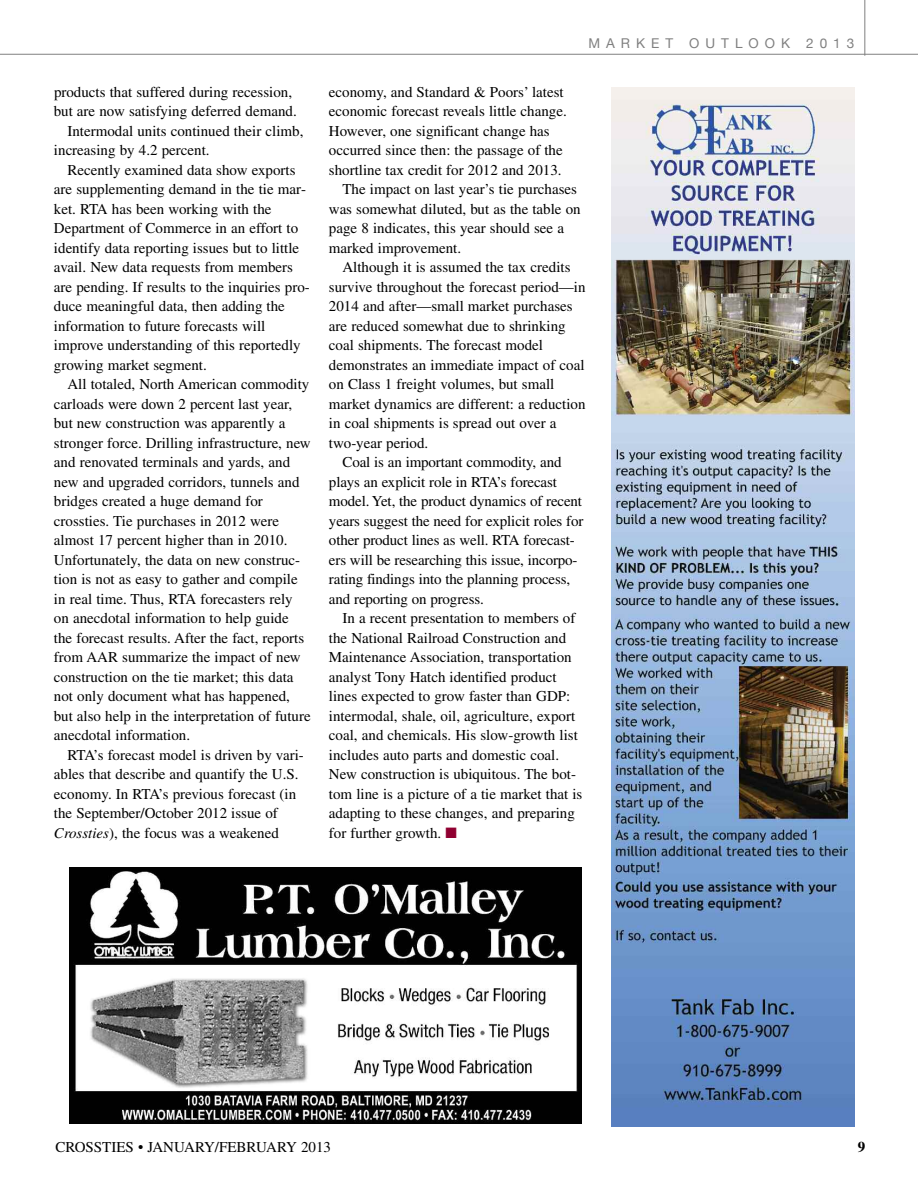
<style>
.page{position:relative;width:918px;height:1188px;background:#fff}
.page>*{position:absolute;margin:0;border:0;box-sizing:border-box;transform-origin:0 0}
.t1{font:15px "Times";color:#000}
.t2{font:700 15px "Times";color:#000}
.t3{font:13.5px "Helvetica Neue";letter-spacing:.445em;color:#808080}
.s1{font-style:italic}
.s2{color:#900031}
</style>
<div class="page">
<hr style="left:864px;top:0;width:1px;height:56px;background:#808080">
<hr style="left:0;top:54px;width:918px;height:1px;background:#808080">
<img style="left:70px;top:867px;width:511px;height:257px">
<img style="left:611px;top:87px;width:243px;height:1040px">
<p class="t1" style="left:54px;top:86px;width:240px">products that suffered during recession,</p>
<p class="t1" style="left:54px;top:106px;width:244px">but are now satisfying deferred demand.</p>
<p class="t1" style="left:67px;top:125px;width:238px">Intermodal units continued their climb,</p>
<p class="t1" style="left:54px;top:145px;width:157px">increasing by 4.2 percent.</p>
<p class="t1" style="left:67px;top:164px;width:230px">Recently examined data show exports</p>
<p class="t1" style="left:54px;top:184px;width:254px">are supplementing demand in the tie mar-</p>
<p class="t1" style="left:54px;top:203px;width:219px">ket. RTA has been working with the</p>
<p class="t1" style="left:54px;top:223px;width:246px">Department of Commerce in an effort to</p>
<p class="t1" style="left:54px;top:242px;width:247px">identify data reporting issues but to little</p>
<p class="t1" style="left:54px;top:262px;width:241px">avail. New data requests from members</p>
<p class="t1" style="left:54px;top:281px;width:257px">are pending. If results to the inquiries pro-</p>
<p class="t1" style="left:54px;top:301px;width:232px">duce meaningful data, then adding the</p>
<p class="t1" style="left:54px;top:320px;width:213px">information to future forecasts will</p>
<p class="t1" style="left:54px;top:340px;width:248px">improve understanding of this reportedly</p>
<p class="t1" style="left:54px;top:359px;width:154px">growing market segment.</p>
<p class="t1" style="left:67px;top:379px;width:243px">All totaled, North American commodity</p>
<p class="t1" style="left:54px;top:398px;width:240px">carloads were down 2 percent last year,</p>
<p class="t1" style="left:54px;top:418px;width:233px">but new construction was apparently a</p>
<p class="t1" style="left:54px;top:437px;width:258px">stronger force. Drilling infrastructure, new</p>
<p class="t1" style="left:54px;top:457px;width:238px">and renovated terminals and yards, and</p>
<p class="t1" style="left:54px;top:476px;width:247px">new and upgraded corridors, tunnels and</p>
<p class="t1" style="left:54px;top:496px;width:210px">bridges created a huge demand for</p>
<p class="t1" style="left:54px;top:515px;width:227px">crossties. Tie purchases in 2012 were</p>
<p class="t1" style="left:54px;top:535px;width:235px">almost 17 percent higher than in 2010.</p>
<p class="t1" style="left:54px;top:554px;width:248px">Unfortunately, the data on new construc-</p>
<p class="t1" style="left:54px;top:574px;width:245px">tion is not as easy to gather and compile</p>
<p class="t1" style="left:54px;top:593px;width:240px">in real time. Thus, RTA forecasters rely</p>
<p class="t1" style="left:54px;top:613px;width:236px">on anecdotal information to help guide</p>
<p class="t1" style="left:54px;top:632px;width:252px">the forecast results. After the fact, reports</p>
<p class="t1" style="left:54px;top:652px;width:248px">from AAR summarize the impact of new</p>
<p class="t1" style="left:54px;top:671px;width:241px">construction on the tie market; this data</p>
<p class="t1" style="left:54px;top:691px;width:237px">not only document what has happened,</p>
<p class="t1" style="left:54px;top:710px;width:258px">but also help in the interpretation of future</p>
<p class="t1" style="left:54px;top:730px;width:138px">anecdotal information.</p>
<p class="t1" style="left:67px;top:749px;width:238px">RTA’s forecast model is driven by vari-</p>
<p class="t1" style="left:54px;top:769px;width:246px">ables that describe and quantify the U.S.</p>
<p class="t1" style="left:54px;top:788px;width:244px">economy. In RTA’s previous forecast (in</p>
<p class="t1" style="left:54px;top:808px;width:225px">the September/October 2012 issue of</p>
<p class="t1" style="left:54px;top:827px;width:226px"><span class="s1">Crossties</span>), the focus was a weakened</p>
<p class="t3" style="left:588px;top:35px;width:267px">MARKET OUTLOOK 2013</p>
<p class="t1" style="left:329px;top:86px;width:236px">economy, and Standard &amp; Poors’ latest</p>
<p class="t1" style="left:329px;top:106px;width:239px">economic forecast reveals little change.</p>
<p class="t1" style="left:329px;top:125px;width:222px">However, one significant change has</p>
<p class="t1" style="left:329px;top:145px;width:235px">occurred since then: the passage of the</p>
<p class="t1" style="left:329px;top:164px;width:234px">shortline tax credit for 2012 and 2013.</p>
<p class="t1" style="left:342px;top:184px;width:236px">The impact on last year’s tie purchases</p>
<p class="t1" style="left:329px;top:203px;width:253px">was somewhat diluted, but as the table on</p>
<p class="t1" style="left:329px;top:223px;width:237px">page 8 indicates, this year should see a</p>
<p class="t1" style="left:329px;top:242px;width:134px">marked improvement.</p>
<p class="t1" style="left:342px;top:262px;width:230px">Although it is assumed the tax credits</p>
<p class="t1" style="left:329px;top:281px;width:258px">survive throughout the forecast period—in</p>
<p class="t1" style="left:329px;top:301px;width:245px">2014 and after—small market purchases</p>
<p class="t1" style="left:329px;top:320px;width:238px">are reduced somewhat due to shrinking</p>
<p class="t1" style="left:329px;top:340px;width:216px">coal shipments. The forecast model</p>
<p class="t1" style="left:329px;top:359px;width:257px">demonstrates an immediate impact of coal</p>
<p class="t1" style="left:329px;top:379px;width:227px">on Class 1 freight volumes, but small</p>
<p class="t1" style="left:329px;top:398px;width:258px">market dynamics are different: a reduction</p>
<p class="t1" style="left:329px;top:418px;width:229px">in coal shipments is spread out over a</p>
<p class="t1" style="left:329px;top:437px;width:101px">two-year period.</p>
<p class="t1" style="left:342px;top:457px;width:221px">Coal is an important commodity, and</p>
<p class="t1" style="left:329px;top:476px;width:229px">plays an explicit role in RTA’s forecast</p>
<p class="t1" style="left:329px;top:496px;width:255px">model. Yet, the product dynamics of recent</p>
<p class="t1" style="left:329px;top:515px;width:256px">years suggest the need for explicit roles for</p>
<p class="t1" style="left:329px;top:535px;width:247px">other product lines as well. RTA forecast-</p>
<p class="t1" style="left:329px;top:554px;width:250px">ers will be researching this issue, incorpo-</p>
<p class="t1" style="left:329px;top:574px;width:243px">rating findings into the planning process,</p>
<p class="t1" style="left:329px;top:593px;width:156px">and reporting on progress.</p>
<p class="t1" style="left:342px;top:613px;width:234px">In a recent presentation to members of</p>
<p class="t1" style="left:329px;top:632px;width:239px">the National Railroad Construction and</p>
<p class="t1" style="left:329px;top:652px;width:244px">Maintenance Association, transportation</p>
<p class="t1" style="left:329px;top:671px;width:229px">analyst Tony Hatch identified product</p>
<p class="t1" style="left:329px;top:691px;width:243px">lines expected to grow faster than GDP:</p>
<p class="t1" style="left:329px;top:710px;width:248px">intermodal, shale, oil, agriculture, export</p>
<p class="t1" style="left:329px;top:730px;width:250px">coal, and chemicals. His slow-growth list</p>
<p class="t1" style="left:329px;top:749px;width:232px">includes auto parts and domestic coal.</p>
<p class="t1" style="left:329px;top:769px;width:249px">New construction is ubiquitous. The bot-</p>
<p class="t1" style="left:329px;top:788px;width:255px">tom line is a picture of a tie market that is</p>
<p class="t1" style="left:329px;top:808px;width:247px">adapting to these changes, and preparing</p>
<p class="t1" style="left:329px;top:827px;width:129px">for further growth. <span class="s2">■</span></p>
<p class="t1" style="left:55px;top:1142px;width:277px">CROSSTIES • JANUARY/FEBRUARY 2013</p>
<p class="t2" style="left:858px;top:1142px;width:9px">9</p>
</div>
